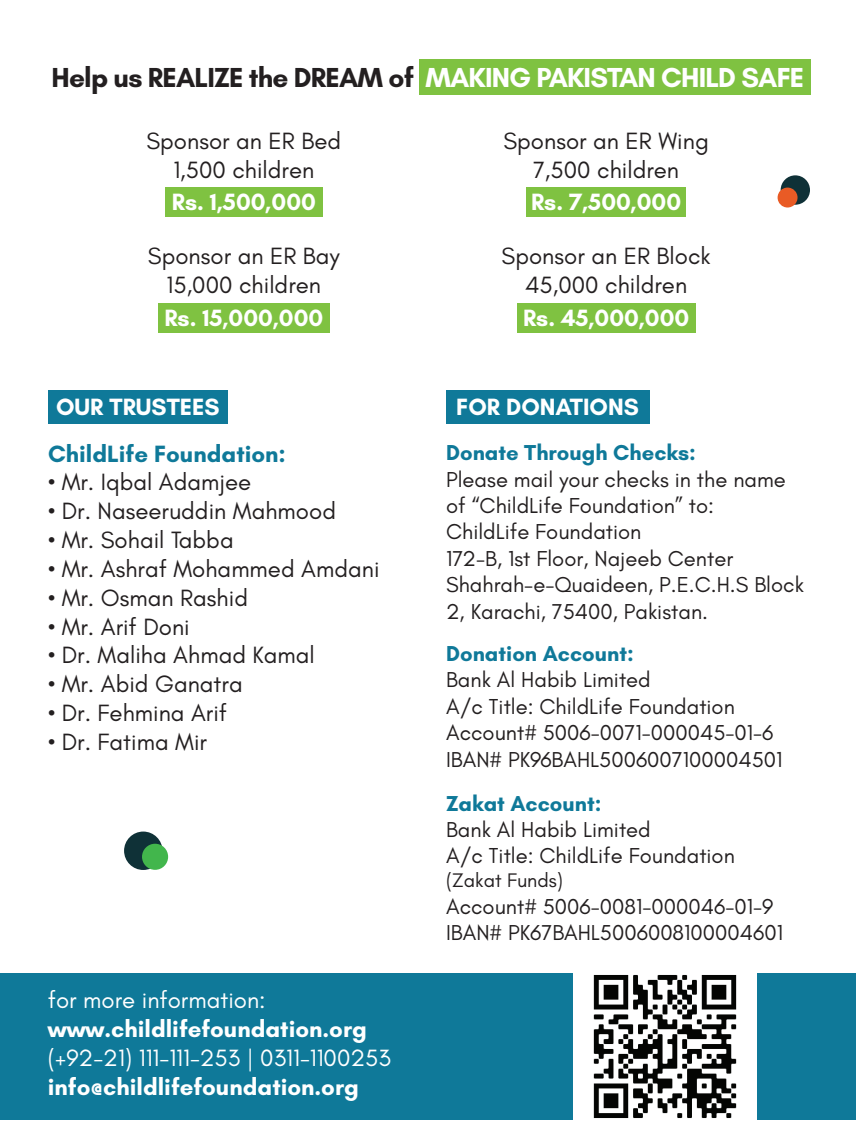
<style>
.page{position:relative;width:856px;height:1141px;background:#fff}
.page>*{position:absolute;margin:0;border:0;box-sizing:border-box;transform-origin:0 0}
.t1{font:700 28px "Glacial Indifference";letter-spacing:-.03em;color:#231f20}
.t2{font:24px/28.8px "Glacial Indifference";color:#231f20;text-align:center}
.t3{font:700 24px "Glacial Indifference";color:#fff}
.t4{font:24px "Glacial Indifference";color:#fff}
.t5{font:700 24px "Glacial Indifference";color:#0f7999}
.t6{font:22px/26.4px "Glacial Indifference";color:#231f20}
.t7{font:700 22px "Glacial Indifference";color:#0f7999}
.t8{font:20px "Glacial Indifference";color:#231f20}
.s1{color:#fff}
</style>
<div class="page">
<div style="left:419px;top:59px;width:391px;height:36px;background:#7fc241"></div>
<div style="left:165px;top:187px;width:157px;height:30px;background:#7fc241"></div>
<div style="left:158px;top:303px;width:171px;height:30px;background:#7fc241"></div>
<div style="left:526px;top:187px;width:159px;height:30px;background:#7fc241"></div>
<div style="left:517px;top:303px;width:178px;height:30px;background:#7fc241"></div>
<div style="left:124px;top:831px;width:38px;height:39px;background:#0f3137;border-radius:50%"></div>
<div style="left:142px;top:843px;width:26px;height:26px;background:#42b64c;border-radius:50%"></div>
<div style="left:780px;top:175px;width:29px;height:30px;background:#0f3137;border-radius:50%"></div>
<div style="left:777px;top:187px;width:20px;height:20px;background:#e95b25;border-radius:50%"></div>
<div style="left:0;top:973px;width:855px;height:146px;background:#0f7999"></div>
<img style="left:573px;top:973px;width:183px;height:146px">
<div style="left:48px;top:390px;width:180px;height:33px;background:#0f7999"></div>
<div style="left:446px;top:390px;width:203px;height:33px;background:#0f7999"></div>
<p class="t1" style="left:52px;top:60px;width:754px">Help us REALIZE the DREAM of <span class="s1">MAKING PAKISTAN CHILD SAFE</span></p>
<p class="t2" style="left:146px;top:127px;width:196px">Sponsor an ER Bed<br>1,500 children</p>
<p class="t3" style="left:172px;top:187px;width:146px">Rs. 1,500,000</p>
<p class="t2" style="left:148px;top:242px;width:193px">Sponsor an ER Bay<br>15,000 children</p>
<p class="t3" style="left:164px;top:303px;width:160px">Rs. 15,000,000</p>
<p class="t2" style="left:503px;top:127px;width:207px">Sponsor an ER Wing<br>7,500 children</p>
<p class="t3" style="left:531px;top:187px;width:152px">Rs. 7,500,000</p>
<p class="t2" style="left:501px;top:242px;width:210px">Sponsor an ER Block<br>45,000 children</p>
<p class="t3" style="left:523px;top:303px;width:168px">Rs. 45,000,000</p>
<p class="t3" style="left:56px;top:392px;width:165px">OUR TRUSTEES</p>
<p class="t3" style="left:456px;top:392px;width:184px">FOR DONATIONS</p>
<p class="t5" style="left:48px;top:438px;width:239px">ChildLife Foundation:</p>
<p class="t2" style="left:48px;top:468px;width:205px">• Mr. Iqbal Adamjee</p>
<p class="t2" style="left:48px;top:497px;width:289px">• Dr. Naseeruddin Mahmood</p>
<p class="t2" style="left:48px;top:526px;width:187px">• Mr. Sohail Tabba</p>
<p class="t2" style="left:48px;top:555px;width:333px">• Mr. Ashraf Mohammed Amdani</p>
<p class="t2" style="left:48px;top:583px;width:201px">• Mr. Osman Rashid</p>
<p class="t2" style="left:48px;top:612px;width:143px">• Mr. Arif Doni</p>
<p class="t2" style="left:48px;top:641px;width:268px">• Dr. Maliha Ahmad Kamal</p>
<p class="t2" style="left:48px;top:670px;width:196px">• Mr. Abid Ganatra</p>
<p class="t2" style="left:48px;top:699px;width:180px">• Dr. Fehmina Arif</p>
<p class="t2" style="left:48px;top:727px;width:160px">• Dr. Fatima Mir</p>
<p class="t4" style="left:48px;top:986px;width:219px">for more information:</p>
<p class="t3" style="left:48px;top:1014px;width:320px">www.childlifefoundation.org</p>
<p class="t4" style="left:48px;top:1044px;width:344px">(+92-21) 111-111-253 | 0311-1100253</p>
<p class="t3" style="left:48px;top:1071px;width:312px">info@childlifefoundation.org</p>
<p class="t7" style="left:446px;top:439px;width:251px">Donate Through Checks:</p>
<p class="t6" style="left:446px;top:466px;width:359px">Please mail your checks in the name of “ChildLife Foundation” to:<br>ChildLife Foundation<br>172-B, 1st Floor, Najeeb Center<br>Shahrah-e-Quaideen, P.E.C.H.S Block<br>2, Karachi, 75400, Pakistan.</p>
<p class="t7" style="left:446px;top:639px;width:189px">Donation Account:</p>
<p class="t6" style="left:446px;top:667px;width:338px">Bank Al Habib Limited<br>A/c Title: ChildLife Foundation<br>Account# 5006-0071-000045-01-6<br>IBAN# PK96BAHL5006007100004501</p>
<p class="t7" style="left:446px;top:789px;width:157px">Zakat Account:</p>
<p class="t6" style="left:446px;top:816px;width:290px">Bank Al Habib Limited<br>A/c Title: ChildLife Foundation</p>
<p class="t8" style="left:446px;top:869px;width:118px">(Zakat Funds)</p>
<p class="t6" style="left:446px;top:893px;width:338px">Account# 5006-0081-000046-01-9<br>IBAN# PK67BAHL5006008100004601</p>
</div>
